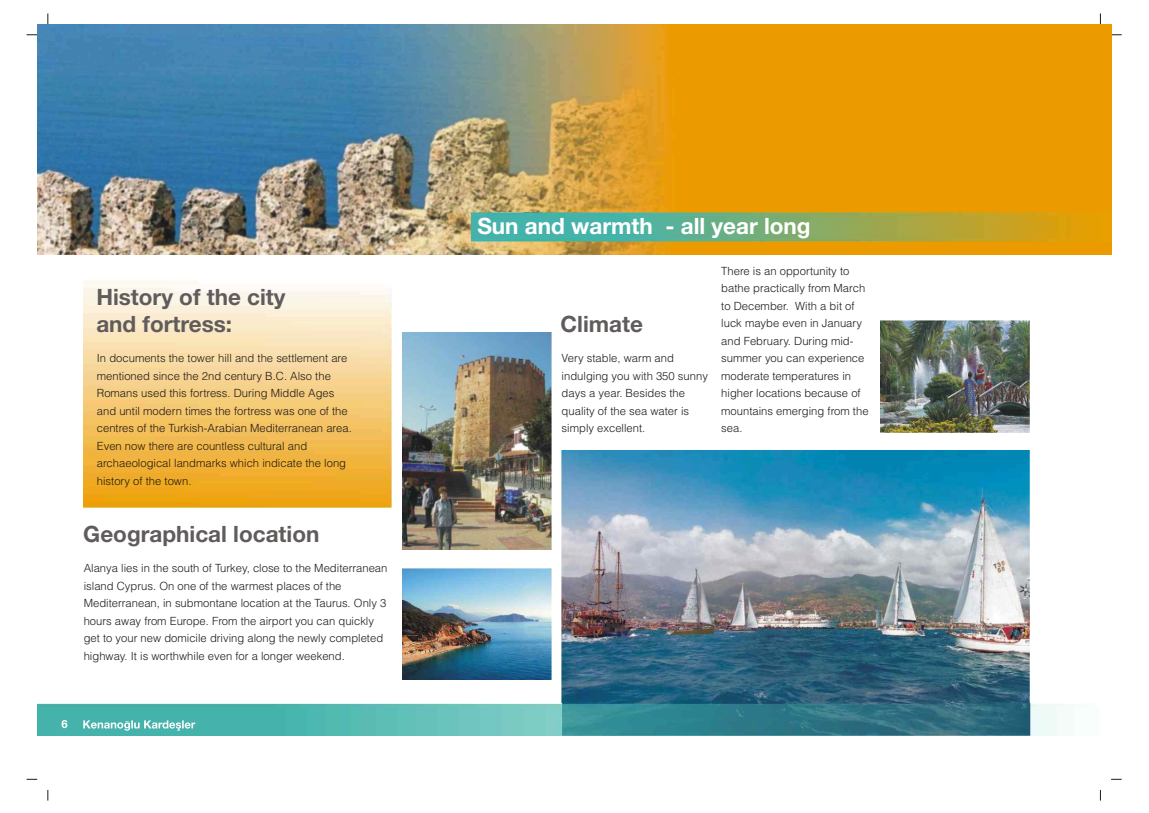
<style>
.page{position:relative;width:1149px;height:813px;background:#fff}
.page>*{position:absolute;margin:0;border:0;box-sizing:border-box;transform-origin:0 0}
.t1{font:700 22.5px/26.9px "Helvetica Neue";color:#615c5c}
.t2{font:700 22.5px "Helvetica Neue";color:#fff}
.t3{font:300 11.25px/17.5px "Helvetica";color:#1f1a17}
.t4{font:700 11.25px "Helvetica Neue";color:#fff}
</style>
<div class="page">
<img style="left:37px;top:24px;width:1074px;height:231px">
<img style="left:83px;top:284px;width:308px;height:223px">
<img style="left:472px;top:213px;width:639px;height:28px">
<img style="left:562px;top:451px;width:467px;height:252px">
<img style="left:402px;top:568px;width:149px;height:111px">
<img style="left:402px;top:332px;width:149px;height:217px">
<img style="left:37px;top:703px;width:1037px;height:32px">
<svg style="left:83px;top:720px;width:112px;height:10px"></svg>
<img style="left:881px;top:320px;width:149px;height:112px">
<h1 class="t1" style="left:96px;top:285px;width:191px">History of the city and fortress:</h1>
<p class="t3" style="left:97px;top:350px;width:256px">In documents the tower hill and the settlement are mentioned since the 2nd century B.C. Also the Romans used this fortress. During Middle Ages and until modern times the fortress was one of the centres of the Turkish-Arabian Mediterranean area.<br>Even now there are countless cultural and archaeological landmarks which indicate the long history of the town.</p>
<h1 class="t1" style="left:83px;top:522px;width:238px">Geographical location</h1>
<p class="t3" style="left:84px;top:560px;width:305px">Alanya lies in the south of Turkey, close to the Mediterranean island Cyprus. On one of the warmest places of the Mediterranean, in submontane location at the Taurus. Only 3 hours away from Europe. From the airport you can quickly get to your new domicile driving along the newly completed highway. It is worthwhile even for a longer weekend.</p>
<p class="t4" style="left:62px;top:719px;width:8px">6</p>
<h1 class="t2" style="left:477px;top:216px;width:335px">Sun and warmth - all year long</h1>
<h1 class="t1" style="left:560px;top:312px;width:84px">Climate</h1>
<p class="t3" style="left:562px;top:351px;width:148px">Very stable, warm and indulging you with 350 sunny days a year. Besides the quality of the sea water is simply excellent.</p>
<p class="t3" style="left:721px;top:263px;width:149px">There is an opportunity to bathe practically from March to December. With a bit of luck maybe even in January and February. During mid&shy;summer you can experience moderate temperatures in higher locations because of mountains emerging from the sea.</p>
</div>
